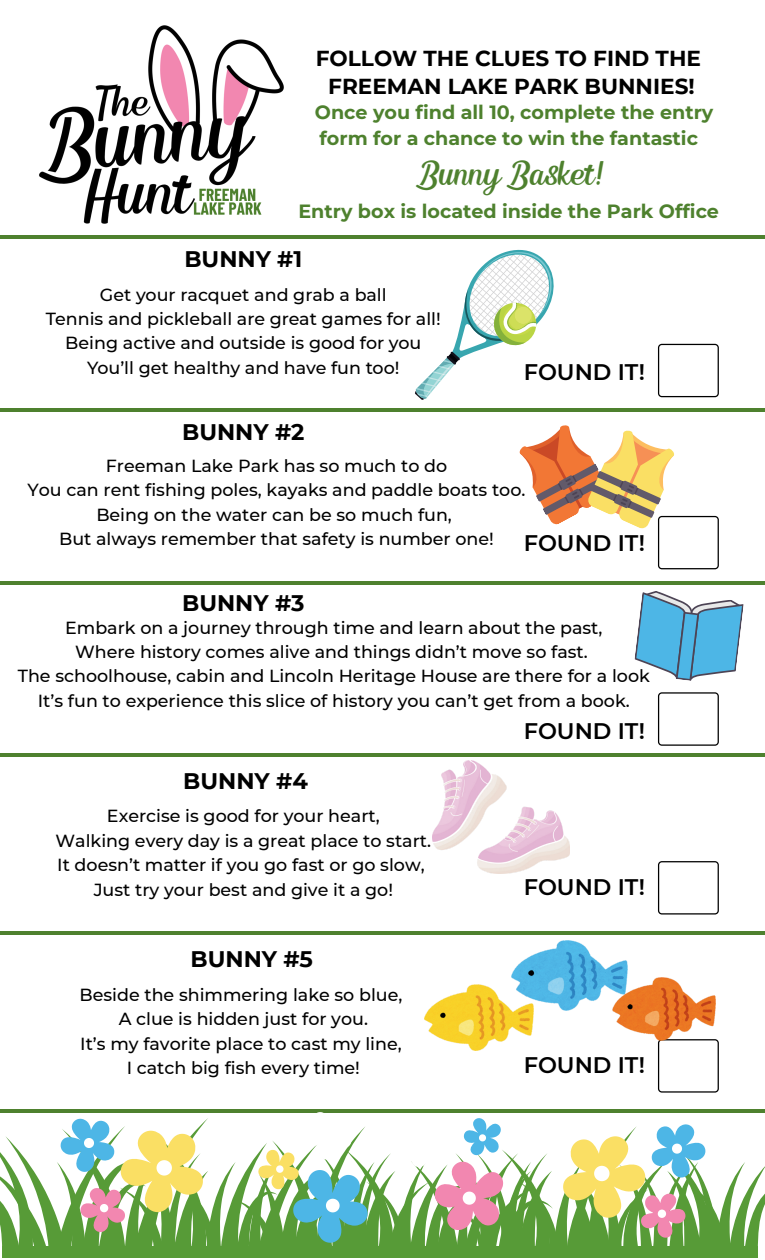
<style>
.page{position:relative;width:765px;height:1260px;background:#fff}
.page>*{position:absolute;margin:0;border:0;box-sizing:border-box;transform-origin:0 0}
.t1{font:34.12px "Kingsman";color:#4e812e}
.t2{font:600 22.5px "Montserrat";color:#000}
.t3{font:700 22.5px "Montserrat";color:#000}
.t4{font:700 21.62px/27.2px "Montserrat";color:#000;text-align:center}
.t5{font:700 19.12px/26.2px "Montserrat";color:#4e812e}
.t6{font:500 17.5px/24.4px "Montserrat";color:#000;text-align:center}
</style>
<div class="page">
<img style="left:19px;top:25px;width:295px;height:211px">
<hr style="left:0;top:236px;width:765px;height:3px;background:#4e812e">
<hr style="left:0;top:408px;width:765px;height:4px;background:#4e812e">
<hr style="left:0;top:581px;width:765px;height:3px;background:#4e812e">
<hr style="left:0;top:754px;width:765px;height:3px;background:#4e812e">
<hr style="left:0;top:932px;width:765px;height:3px;background:#4e812e">
<svg style="left:658px;top:344px;width:61px;height:53px"></svg>
<svg style="left:658px;top:692px;width:61px;height:54px"></svg>
<svg style="left:658px;top:861px;width:61px;height:54px"></svg>
<svg style="left:658px;top:1039px;width:61px;height:54px"></svg>
<svg style="left:415px;top:249px;width:139px;height:151px"></svg>
<svg style="left:519px;top:425px;width:200px;height:144px"></svg>
<svg style="left:635px;top:591px;width:109px;height:90px"></svg>
<img style="left:424px;top:984px;width:109px;height:67px">
<img style="left:511px;top:940px;width:117px;height:70px">
<img style="left:612px;top:978px;width:103px;height:62px">
<hr style="left:0;top:1109px;width:765px;height:4px;background:#4e812e">
<div style="left:2px;top:1246px;width:756px;height:12px;background:#579b37"></div>
<svg style="left:0;top:1112px;width:765px;height:134px"></svg>
<img style="left:432px;top:761px;width:137px;height:112px">
<p class="t4" style="left:316px;top:44px;width:387px">FOLLOW THE CLUES TO FIND THE<br>FREEMAN LAKE PARK BUNNIES!</p>
<p class="t5" style="left:315px;top:98px;width:400px">Once you find all 10, complete the entry form for a chance to win the fantastic</p>
<h1 class="t1" style="left:420px;top:149px;width:184px">Bunny Basket!</h1>
<p class="t5" style="left:298px;top:198px;width:422px">Entry box is located inside the Park Office</p>
<p class="t3" style="left:184px;top:243px;width:119px">BUNNY #1</p>
<p class="t6" style="left:46px;top:282px;width:396px">Get your racquet and grab a ball<br>Tennis and pickleball are great games for all!<br>Being active and outside is good for you You’ll get healthy and have fun too!</p>
<p class="t3" style="left:182px;top:415px;width:124px">BUNNY #2</p>
<p class="t2" style="left:524px;top:356px;width:123px">FOUND IT!</p>
<p class="t6" style="left:28px;top:453px;width:499px">Freeman Lake Park has so much to do<br>You can rent fishing poles, kayaks and paddle boats too.<br>Being on the water can be so much fun,<br>But always remember that safety is number one!</p>
<p class="t2" style="left:524px;top:527px;width:123px">FOUND IT!</p>
<p class="t3" style="left:182px;top:587px;width:124px">BUNNY #3</p>
<p class="t6" style="left:18px;top:615px;width:634px">Embark on a journey through time and learn about the past,<br>Where history comes alive and things didn’t move so fast.<br>The schoolhouse, cabin and Lincoln Heritage House are there for a look It’s fun to experience this slice of history you can’t get from a book.</p>
<p class="t3" style="left:183px;top:765px;width:126px">BUNNY #4</p>
<p class="t6" style="left:56px;top:803px;width:377px">Exercise is good for your heart,<br>Walking every day is a great place to start.<br>It doesn’t matter if you go fast or go slow, Just try your best and give it a go!</p>
<p class="t3" style="left:191px;top:943px;width:124px">BUNNY #5</p>
<p class="t6" style="left:80px;top:982px;width:324px">Beside the shimmering lake so blue,<br>A clue is hidden just for you.<br>It’s my favorite place to cast my line,<br>I catch big fish every time!</p>
<p class="t2" style="left:524px;top:715px;width:123px">FOUND IT!</p>
<p class="t2" style="left:524px;top:871px;width:123px">FOUND IT!</p>
<p class="t2" style="left:524px;top:1049px;width:123px">FOUND IT!</p>
</div>
